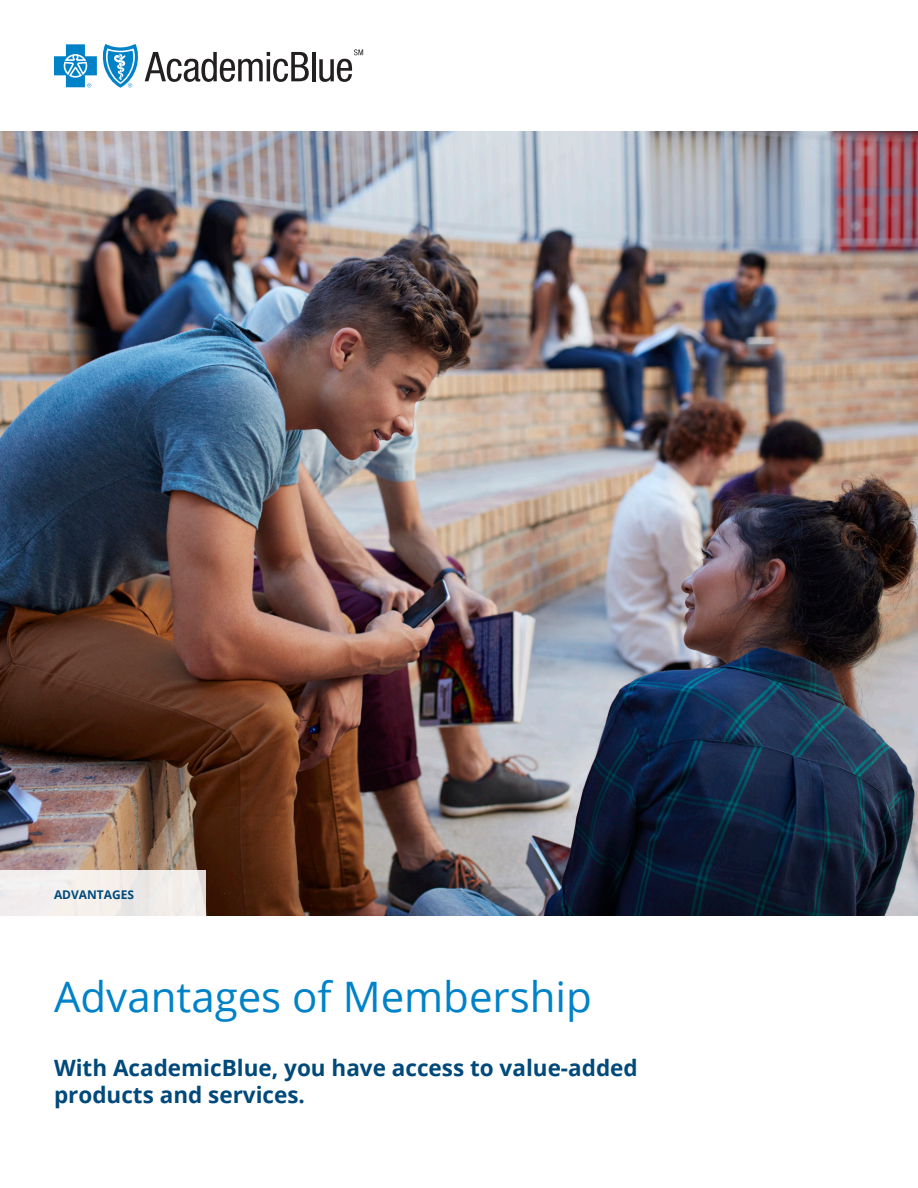
<style>
.page{position:relative;width:918px;height:1188px;background:#fff}
.page>*{position:absolute;margin:0;border:0;box-sizing:border-box;transform-origin:0 0}
.t1{font:42px "Open Sans";color:#0082c8}
.t2{font:700 22.5px/27px "Open Sans";color:#00497b}
.t3{font:700 12px "Open Sans";color:#00497b}
</style>
<div class="page">
<img style="left:0;top:132px;width:918px;height:783px">
<div style="left:0;top:871px;width:206px;height:47px;background:#f2eeeb"></div>
<svg style="left:145px;top:52px;width:164px;height:30px"></svg>
<hr style="left:312px;top:52px;width:4px;height:29px;background:#231f20">
<svg style="left:319px;top:49px;width:44px;height:33px"></svg>
<svg style="left:54px;top:44px;width:84px;height:44px"></svg>
<p class="t3" style="left:54px;top:886px;width:82px">ADVANTAGES</p>
<h1 class="t1" style="left:54px;top:968px;width:539px">Advantages of Membership</h1>
<p class="t2" style="left:54px;top:1053px;width:585px">With AcademicBlue, you have access to value-added products and services.</p>
</div>
